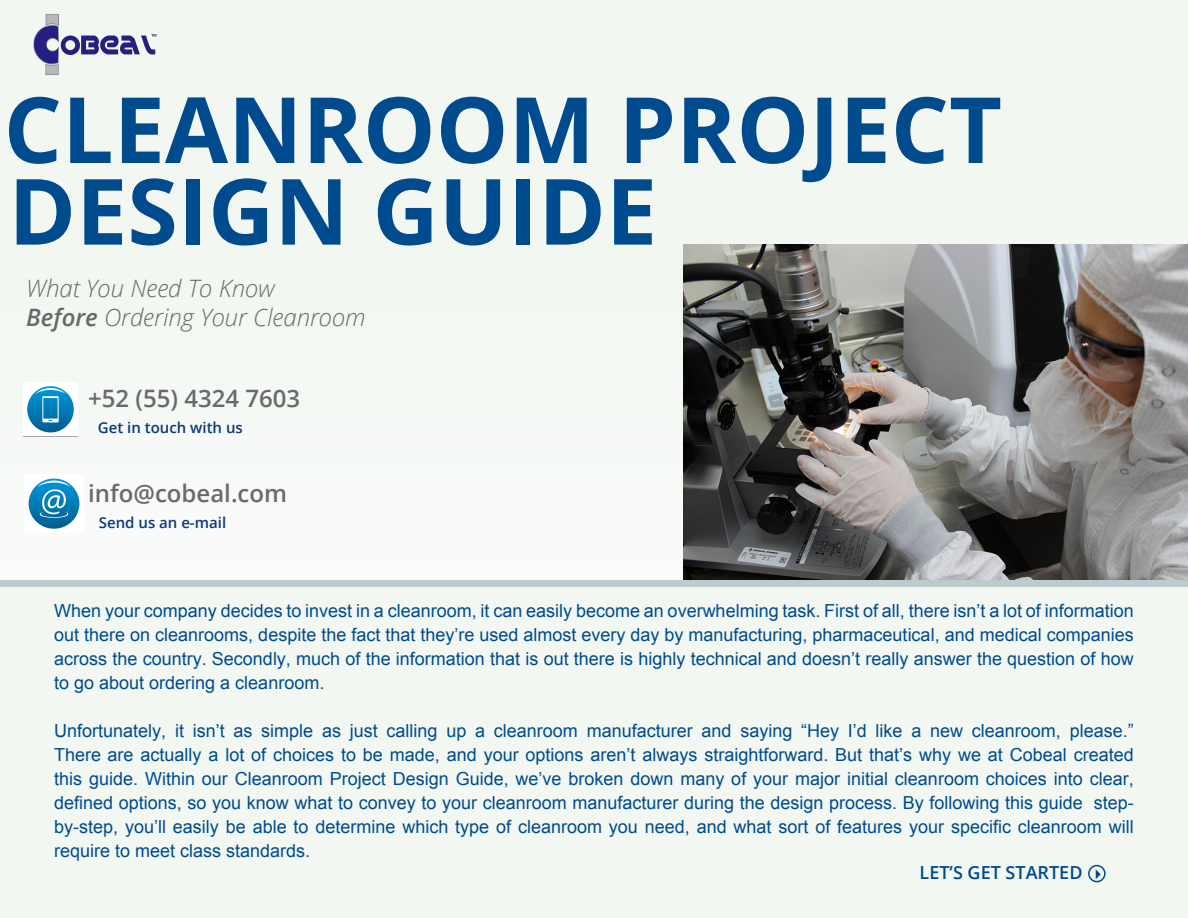
<style>
.page{position:relative;width:1188px;height:918px;background:#fff}
.page>*{position:absolute;margin:0;border:0;box-sizing:border-box;transform-origin:0 0}
.t1{font:700 91.5px "Open Sans";color:#004b8e}
.t2{font:italic 300 24px/28.8px "Open Sans";color:#69696c}
.t3{font:600 24px "Open Sans";color:#696a6d}
.t4{font:18px/24px "Arial";color:#004b8e;text-align:justify}
.t5{font:600 18px "Open Sans";color:#004b8e}
.t6{font:600 15px "Open Sans";color:#0c397b}
.s1{font-weight:600}
</style>
<div class="page">
<div style="left:0;top:70px;width:1188px;height:603px;background:#f2f7f1"></div>
<div style="left:0;top:0;width:1188px;height:94px;background:#f2f7f1"></div>
<div style="left:0;top:586px;width:1188px;height:332px;background:#f2f7f1"></div>
<div style="left:1088px;top:865px;width:18px;height:17px;border:2px solid #004b8e;border-radius:50%"></div>
<svg style="left:1096px;top:869px;width:5px;height:10px"></svg>
<div style="left:0;top:580px;width:1188px;height:6px;background:#bdcbcc"></div>
<img style="left:33px;top:14px;width:124px;height:61px">
<img style="left:684px;top:244px;width:503px;height:336px">
<img style="left:23px;top:382px;width:55px;height:54px">
<img style="left:24px;top:474px;width:59px;height:58px">
<p class="t1" style="left:4px;top:65px;width:1000px">CLEANROOM PROJECT</p>
<p class="t1" style="left:8px;top:147px;width:650px">DESIGN GUIDE</p>
<p class="t2" style="left:26px;top:273px;width:341px">What You Need To Know<br><span class="s1">Before</span> Ordering Your Cleanroom</p>
<h2 class="t3" style="left:88px;top:382px;width:214px">+52 (55) 4324 7603</h2>
<p class="t6" style="left:98px;top:418px;width:146px">Get in touch with us</p>
<h2 class="t3" style="left:88px;top:476px;width:200px">info@cobeal.com</h2>
<p class="t6" style="left:99px;top:512px;width:129px">Send us an e-mail</p>
<p class="t4" style="left:54px;top:598px;width:1081px">When your company decides to invest in a cleanroom, it can easily become an overwhelming task. First of all, there isn’t a lot of information out there on cleanrooms, despite the fact that they’re used almost every day by manufacturing, pharmaceutical, and medical companies across the country. Secondly, much of the information that is out there is highly technical and doesn’t really answer the question of how to go about ordering a cleanroom.</p>
<p class="t4" style="left:54px;top:718px;width:1081px">Unfortunately, it isn’t as simple as just calling up a cleanroom manufacturer and saying “Hey I’d like a new cleanroom, please.” There are actually a lot of choices to be made, and your options aren’t always straightforward. But that’s why we at Cobeal created this guide. Within our Cleanroom Project Design Guide, we’ve broken down many of your major initial cleanroom choices into clear, defined options, so you know what to convey to your cleanroom manufacturer during the design process. By following this guide step&shy;by-step, you’ll easily be able to determine which type of cleanroom you need, and what sort of features your specific cleanroom will require to meet class standards.</p>
<p class="t5" style="left:920px;top:860px;width:164px">LET’S GET STARTED</p>
</div>
